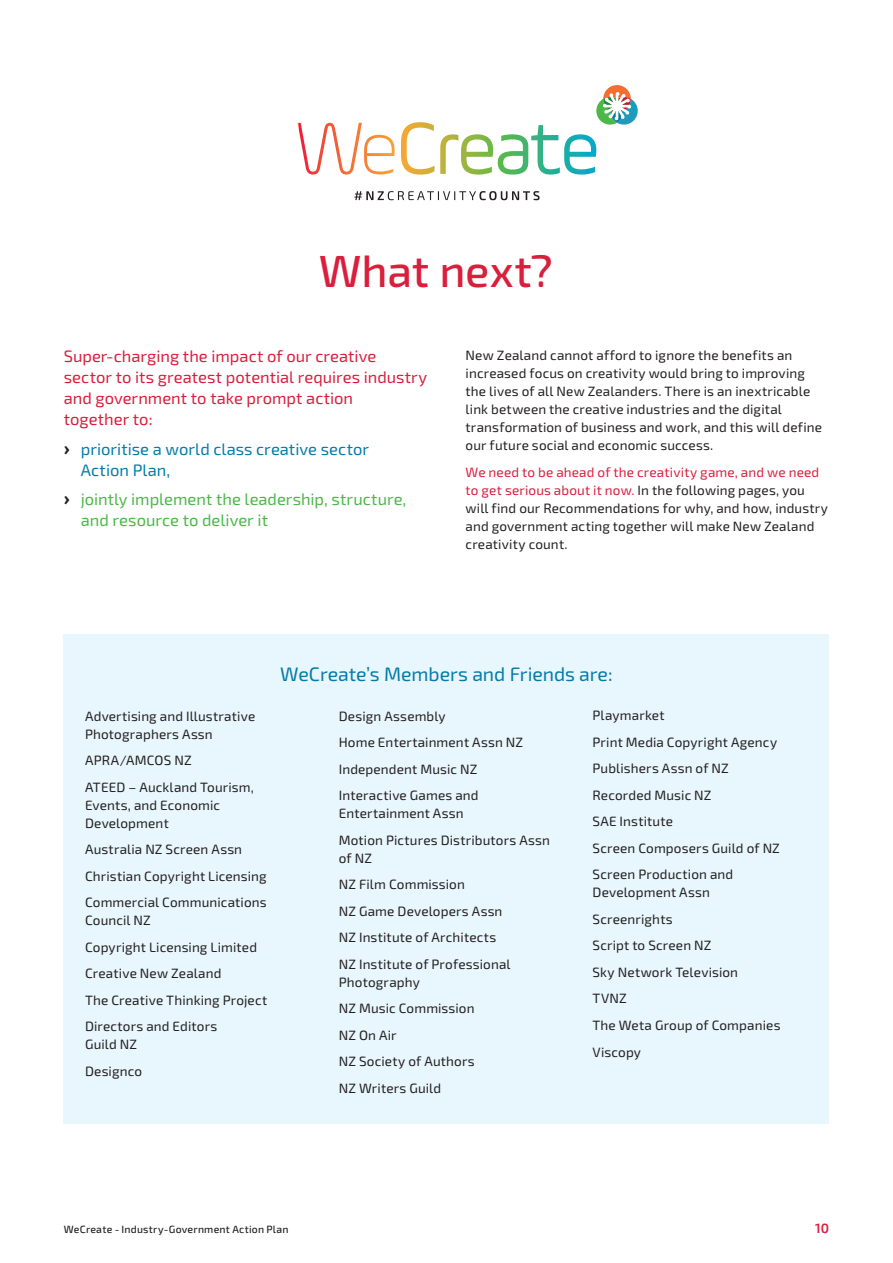
<style>
.page{position:relative;width:893px;height:1263px;background:#fff}
.page>*{position:absolute;margin:0;border:0;box-sizing:border-box;transform-origin:0 0}
.t1{font:500 45px "Exo 2";letter-spacing:-.005em;color:#da1f3d}
.t2{font:19.5px "Exo 2";letter-spacing:-.005em;color:#047caa}
.t3{font:16.5px/21px "Exo 2";color:#da1f3d}
.t4{font:16.5px/21px "Exo 2";color:#4cb848}
.t5{font:16.5px/21px "Exo 2";letter-spacing:.005em;color:#047caa}
.t6{font:13.5px/26.5px "Exo 2";letter-spacing:.01em;color:#231f20}
.t7{font:600 13.5px "Exo 2";color:#da1f3d}
.t8{font:500 10.5px "Exo 2";letter-spacing:.02em;color:#231f20}
.s1{font-weight:700;font-size:19.5px;color:#231f20}
.s2{color:#da1f3d}
</style>
<div class="page">
<div style="left:64px;top:634px;width:765px;height:489px;background:#e8f6fd"></div>
<svg style="left:354px;top:191px;width:186px;height:9px"></svg>
<svg style="left:298px;top:85px;width:340px;height:90px"></svg>
<h1 class="t1" style="left:319px;top:244px;width:235px">What next?</h1>
<p class="t3" style="left:64px;top:346px;width:365px">Super-charging the impact of our creative sector to its greatest potential requires industry and government to take prompt action<br>together to:</p>
<p class="t5" style="left:81px;top:439px;width:290px;text-indent:-17px"><span class="s1">›</span> prioritise a world class creative sector<br>Action Plan,</p>
<p class="t4" style="left:81px;top:489px;width:327px;text-indent:-17px"><span class="s1">›</span> jointly implement the leadership, structure, and resource to deliver it</p>
<p class="t6" style="left:466px;top:347px;width:358px;line-height:18px">New Zealand cannot afford to ignore the benefits an increased focus on creativity would bring to improving the lives of all New Zealanders. There is an inextricable link between the creative industries and the digital transformation of business and work, and this will define our future social and economic success.</p>
<p class="t6" style="left:466px;top:463px;width:364px;line-height:18px"><span class="s2">We need to be ahead of the creativity game, and we need to get serious about it now.</span> In the following pages, you will find our Recommendations for why, and how, industry and government acting together will make New Zealand creativity count.</p>
<p class="t6" style="left:85px;top:707px;width:172px;line-height:18px">Advertising and Illustrative<br>Photographers Assn</p>
<p class="t6" style="left:85px;top:747px;width:170px">APRA/AMCOS NZ<br>ATEED – Auckland Tourism,</p>
<p class="t6" style="left:85px;top:796px;width:137px;line-height:18px">Events, and Economic<br>Development</p>
<p class="t6" style="left:85px;top:836px;width:183px">Australia NZ Screen Assn<br>Christian Copyright Licensing<br>Commercial Communications</p>
<p class="t6" style="left:85px;top:907px;width:184px">Council NZ<br>Copyright Licensing Limited<br>Creative New Zealand<br>The Creative Thinking Project<br>Directors and Editors</p>
<p class="t6" style="left:85px;top:1031px;width:59px">Guild NZ<br>Designco</p>
<h2 class="t2" style="left:280px;top:663px;width:334px">WeCreate’s Members and Friends are:</h2>
<p class="t6" style="left:339px;top:703px;width:186px">Design Assembly<br>Home Entertainment Assn NZ<br>Independent Music NZ<br>Interactive Games and</p>
<p class="t6" style="left:339px;top:800px;width:213px">Entertainment Assn<br>Motion Pictures Distributors Assn</p>
<p class="t6" style="left:339px;top:845px;width:173px">of NZ<br>NZ Film Commission<br>NZ Game Developers Assn<br>NZ Institute of Architects<br>NZ Institute of Professional</p>
<p class="t6" style="left:339px;top:969px;width:137px">Photography<br>NZ Music Commission<br>NZ On Air<br>NZ Society of Authors<br>NZ Writers Guild</p>
<p class="t6" style="left:592px;top:703px;width:189px">Playmarket<br>Print Media Copyright Agency<br>Publishers Assn of NZ<br>Recorded Music NZ<br>SAE Institute<br>Screen Composers Guild of NZ<br>Screen Production and</p>
<p class="t6" style="left:592px;top:880px;width:190px">Development Assn<br>Screenrights<br>Script to Screen NZ<br>Sky Network Television<br>TVNZ<br>The Weta Group of Companies<br>Viscopy</p>
<p class="t8" style="left:64px;top:1223px;width:226px">WeCreate - Industry-Government Action Plan</p>
<p class="t7" style="left:815px;top:1220px;width:15px">10</p>
</div>
